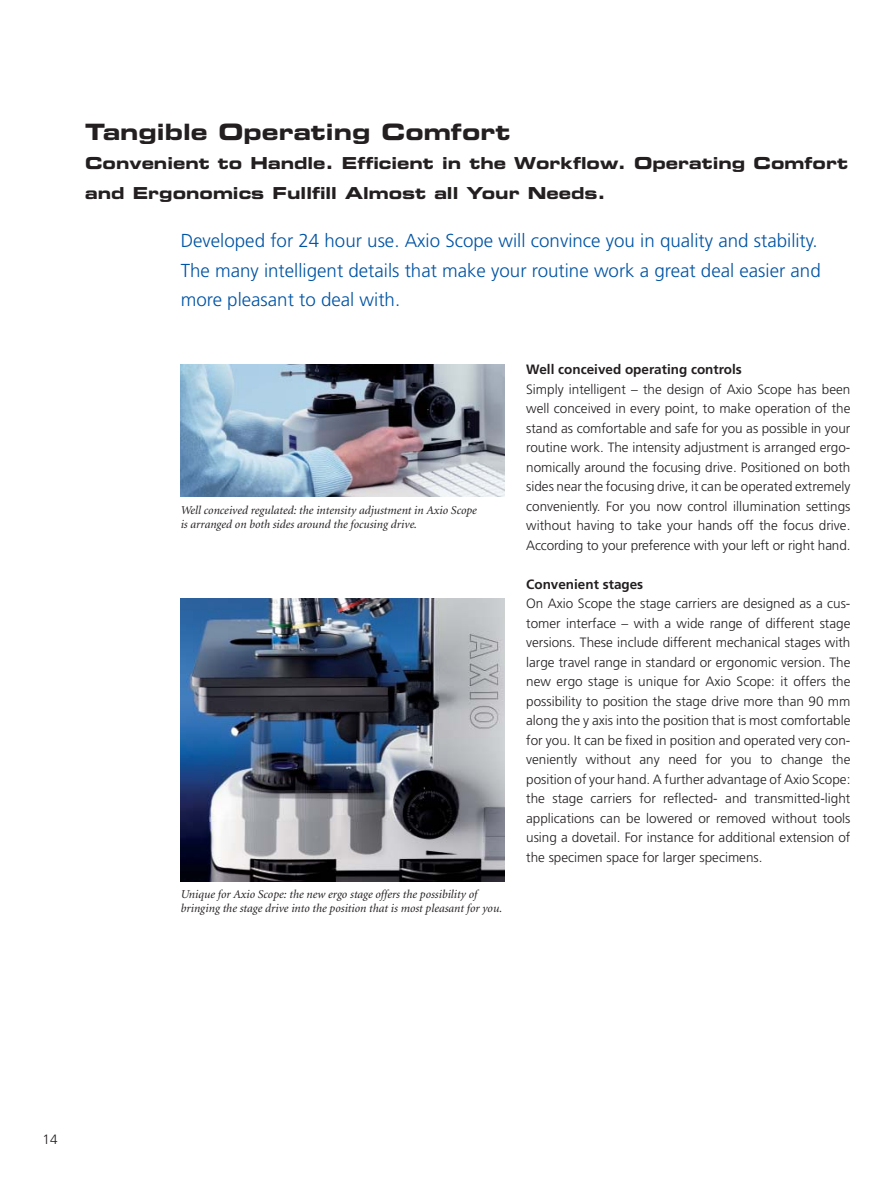
<style>
.page{position:relative;width:893px;height:1178px;background:#fff}
.page>*{position:absolute;margin:0;border:0;box-sizing:border-box;transform-origin:0 0}
.t1{font:22.5px "Eurostile Bold Extended Two";color:#231f20}
.t2{font:300 18.75px/29.2px "Frutiger";color:#0054a4}
.t3{font:16.5px/29.2px "Eurostile Bold Extended Two";color:#231f20}
.t4{font:300 13.5px/19.5px "Frutiger";color:#231f20;text-align:justify}
.t5{font:700 13.5px "Frutiger";color:#231f20}
.t6{font:italic 12px/14.2px "Minion";color:#231f20}
</style>
<div class="page">
<img style="left:181px;top:364px;width:324px;height:133px">
<img style="left:181px;top:598px;width:324px;height:283px">
<h1 class="t1" style="left:85px;top:124px;width:427px">Tangible Operating Comfort</h1>
<p class="t3" style="left:85px;top:150px;width:764px">Convenient to Handle. Efficient in the Workflow. Operating Comfort and Ergonomics Fullfill Almost all Your Needs.</p>
<h2 class="t2" style="left:181px;top:228px;width:642px">Developed for 24 hour use. Axio Scope will convince you in quality and stability.<br>The many intelligent details that make your routine work a great deal easier and more pleasant to deal with.</h2>
<p class="t6" style="left:181px;top:504px;width:298px">Well conceived regulated: the intensity adjustment in Axio Scope is arranged on both sides around the focusing drive.</p>
<p class="t6" style="left:181px;top:888px;width:323px">Unique for Axio Scope: the new ergo stage offers the possibility of bringing the stage drive into the position that is most pleasant for you.</p>
<p class="t5" style="left:526px;top:364px;width:217px">Well conceived operating controls</p>
<p class="t4" style="left:526px;top:380px;width:326px">Simply intelligent – the design of Axio Scope has been well conceived in every point, to make operation of the stand as comfortable and safe for you as possible in your routine work. The intensity adjustment is arranged ergo&shy;nomically around the focusing drive. Positioned on both sides near the focusing drive, it can be operated extremely conveniently. For you now control illumination settings without having to take your hands off the focus drive.<br>According to your preference with your left or right hand.</p>
<p class="t5" style="left:526px;top:578px;width:119px">Convenient stages</p>
<p class="t4" style="left:526px;top:595px;width:326px">On Axio Scope the stage carriers are designed as a cus&shy;tomer interface – with a wide range of different stage versions. These include different mechanical stages with large travel range in standard or ergonomic version. The new ergo stage is unique for Axio Scope: it offers the possibility to position the stage drive more than 90 mm along the y axis into the position that is most comfortable for you. It can be fixed in position and operated very con&shy;veniently without any need for you to change the position of your hand. A further advantage of Axio Scope: the stage carriers for reflected- and transmitted-light applications can be lowered or removed without tools using a dovetail. For instance for additional extension of the specimen space for larger specimens.</p>
<p class="t4" style="left:43px;top:1131px;width:17px">14</p>
</div>
